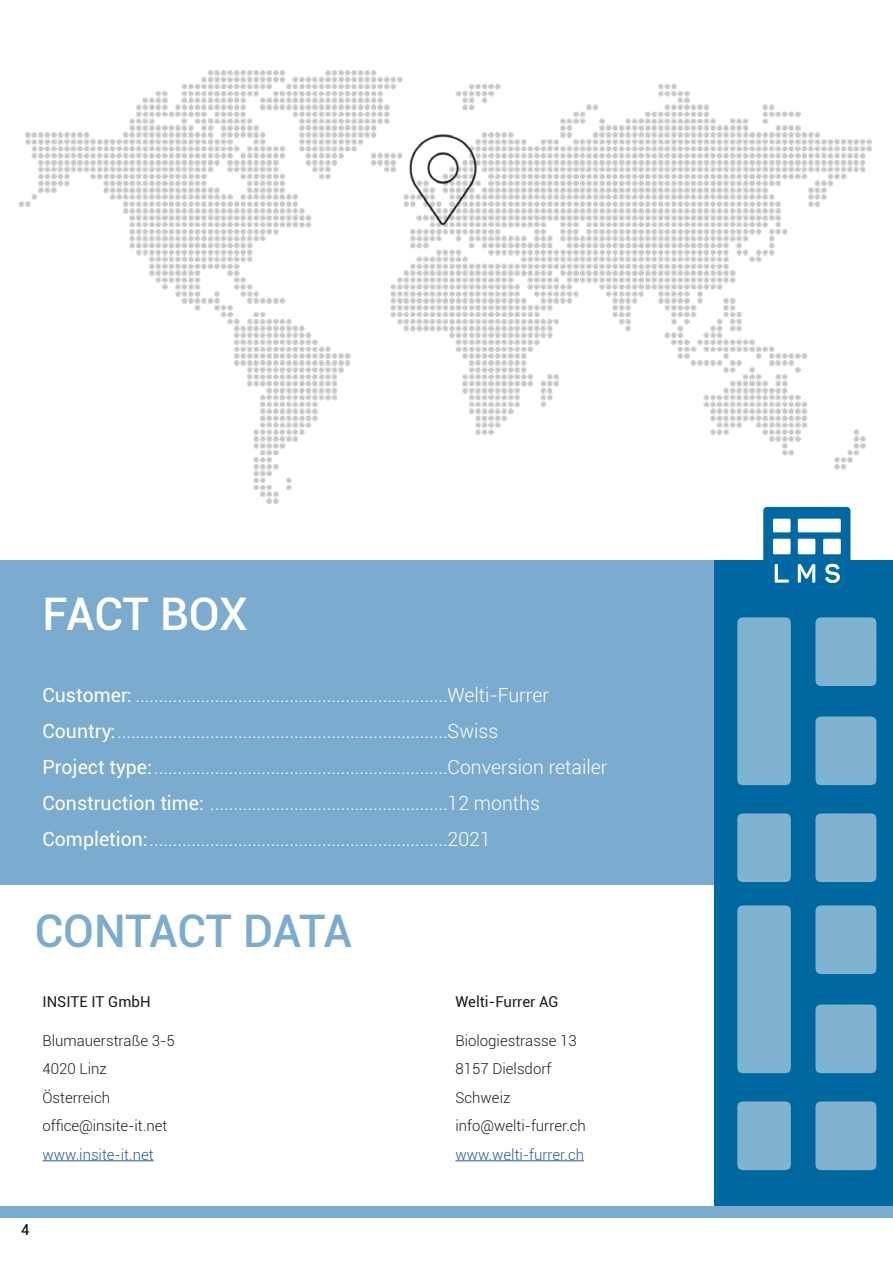
<style>
.page{position:relative;width:893px;height:1263px;background:#fff}
.page>*{position:absolute;margin:0;border:0;box-sizing:border-box;transform-origin:0 0}
.t1{font:500 45px "Roboto";letter-spacing:-.015em;color:#7cabd0}
.t2{font:500 45px "Roboto";letter-spacing:-.01em;color:#fff}
.t3{font:300 19.5px/36px "Roboto";color:#fff}
.t4{font:300 15px/28.5px "Roboto";color:#1d1e1c}
.t5{font:300 15px "Roboto";color:#275b9b}
.t6{font:15px "Roboto";color:#1d1e1c}
.t7{font:15px "Roboto";color:#000}
.s1{font-weight:400}
</style>
<div class="page">
<div style="left:0;top:1206px;width:893px;height:12px;background:#7cabd0"></div>
<hr style="left:43px;top:1160px;width:111px;height:1px;background:#275b9b">
<hr style="left:455px;top:1160px;width:129px;height:1px;background:#275b9b">
<div style="left:0;top:561px;width:714px;height:324px;background:#7cabd0"></div>
<img style="left:18px;top:70px;width:854px;height:444px">
<div style="left:714px;top:561px;width:179px;height:645px;background:#0068a1"></div>
<div style="left:763px;top:507px;width:87px;height:87px;background:#0068a2;border-radius:4px"></div>
<svg style="left:775px;top:564px;width:14px;height:19px"></svg>
<svg style="left:798px;top:564px;width:17px;height:19px"></svg>
<svg style="left:825px;top:564px;width:15px;height:19px"></svg>
<div style="left:798px;top:519px;width:43px;height:13px;background:#fff;border-radius:2px"></div>
<div style="left:798px;top:539px;width:17px;height:15px;background:#fff;border-radius:2px"></div>
<div style="left:823px;top:539px;width:18px;height:15px;background:#fff;border-radius:2px"></div>
<div style="left:773px;top:519px;width:17px;height:13px;background:#fff;border-radius:2px"></div>
<div style="left:773px;top:539px;width:17px;height:15px;background:#fff;border-radius:2px"></div>
<div style="left:737px;top:617px;width:54px;height:168px;background:#7fb3cf;border-radius:7px"></div>
<div style="left:815px;top:716px;width:61px;height:69px;background:#7fb3cf;border-radius:7px"></div>
<div style="left:815px;top:617px;width:61px;height:69px;background:#7fb3cf;border-radius:7px"></div>
<div style="left:737px;top:813px;width:54px;height:69px;background:#7fb3cf;border-radius:7px"></div>
<div style="left:815px;top:813px;width:61px;height:69px;background:#7fb3cf;border-radius:7px"></div>
<div style="left:737px;top:905px;width:54px;height:168px;background:#7fb3cf;border-radius:7px"></div>
<div style="left:815px;top:1004px;width:61px;height:69px;background:#7fb3cf;border-radius:7px"></div>
<div style="left:815px;top:905px;width:61px;height:69px;background:#7fb3cf;border-radius:7px"></div>
<div style="left:737px;top:1101px;width:54px;height:69px;background:#7fb3cf;border-radius:7px"></div>
<div style="left:815px;top:1101px;width:61px;height:69px;background:#7fb3cf;border-radius:7px"></div>
<h1 class="t2" style="left:43px;top:582px;width:207px">FACT BOX</h1>
<p class="t3" style="left:43px;top:676px;width:566px"><span class="s1">Customer:</span> ...................................................................Welti-Furrer <span class="s1">Country:</span>.......................................................................Swiss<br><span class="s1">Project type:</span>...............................................................Conversion retailer <span class="s1">Construction time:</span> ...................................................12 months <span class="s1">Completion:</span>................................................................2021</p>
<h1 class="t1" style="left:35px;top:899px;width:319px">CONTACT DATA</h1>
<p class="t6" style="left:43px;top:991px;width:110px">INSITE IT GmbH</p>
<p class="t4" style="left:43px;top:1025px;width:134px">Blumauerstraße 3-5<br>4020 Linz<br>Österreich office@insite-it.net</p>
<p class="t5" style="left:43px;top:1144px;width:113px">www.insite-it.net</p>
<p class="t7" style="left:21px;top:1219px;width:10px">4</p>
<p class="t6" style="left:455px;top:991px;width:105px">Welti-Furrer AG</p>
<p class="t4" style="left:455px;top:1025px;width:132px">Biologiestrasse 13<br>8157 Dielsdorf<br>Schweiz info@welti-furrer.ch</p>
<p class="t5" style="left:455px;top:1144px;width:130px">www.welti-furrer.ch</p>
</div>
